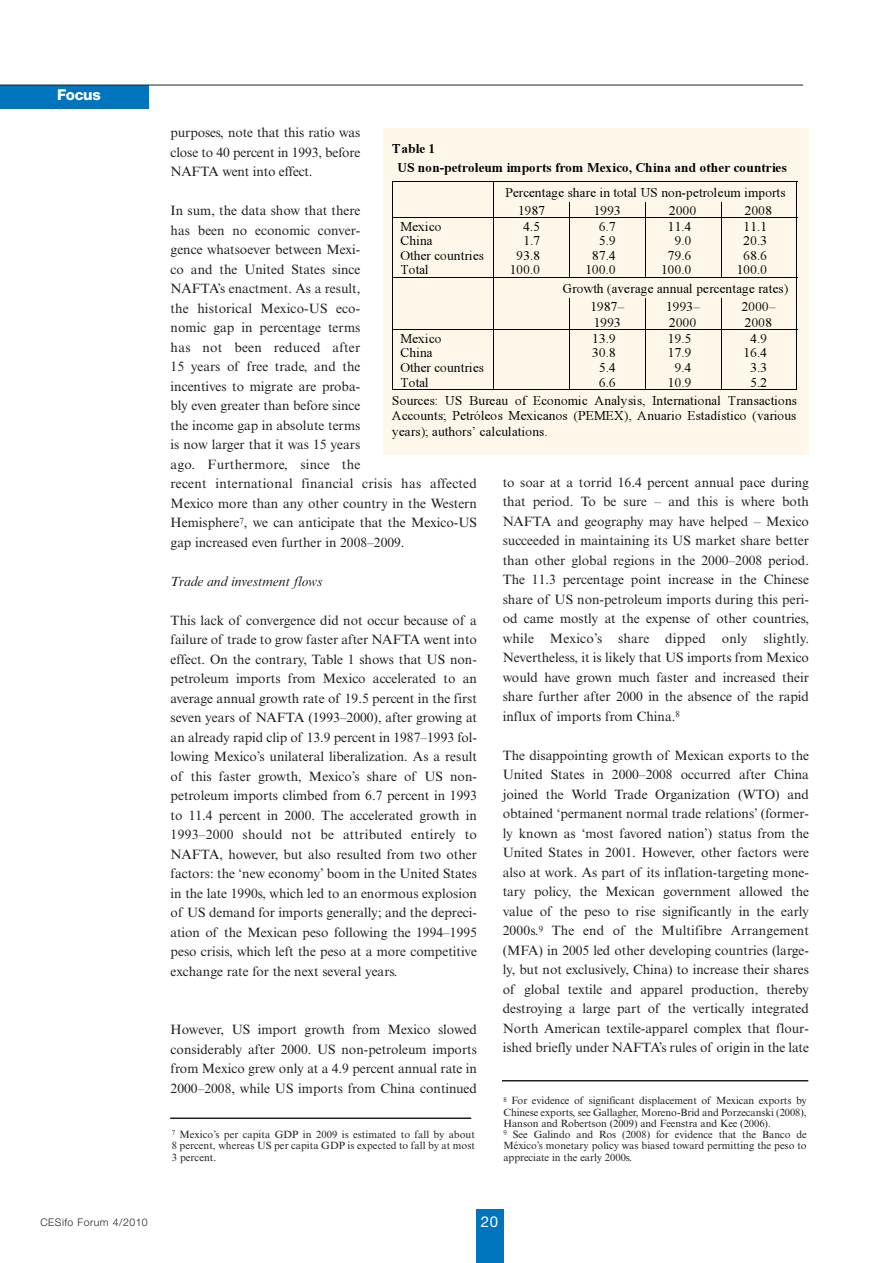
<style>
.page{position:relative;width:893px;height:1263px;background:#fff}
.page>*{position:absolute;margin:0;border:0;box-sizing:border-box;transform-origin:0 0}
.t1{font:800 15px "Helvetica Neue LT Std";letter-spacing:-.025em;color:#fff}
.t2{font:15px "Helvetica Neue LT Std";color:#fff}
.t3{font:13.5px/19.5px "Times New Roman MT Std";color:#231f20;text-align:justify}
.t4{font:italic 13.5px "Times New Roman MT Std";color:#231f20}
.t5{font:13.35px/18.3px "Times New Roman PSMT+T42+LMBUYS";letter-spacing:.015em;color:#000}
.t6{font:13.35px/18.3px "Times New Roman PS Bold MT+T42+UAKZUI";letter-spacing:.015em;color:#000}
.t7{font:10.5px/11.2px "Times New Roman MT Std";letter-spacing:-.005em;color:#231f20;text-align:justify}
.t8{font:300 10.5px "Helvetica Neue LT Std";letter-spacing:.045em;color:#231f20}
</style>
<div class="page">
<div style="left:476px;top:1209px;width:28px;height:54px;background:#0074bc"></div>
<div style="left:0;top:85px;width:149px;height:23px;background:#0074bc"></div>
<hr style="left:0;top:85px;width:803px;height:1px;background:#231f20">
<div style="left:383px;top:128px;width:425px;height:326px;background:#fef7ea"></div>
<hr style="left:392px;top:181px;width:405px;height:1px;background:#000">
<hr style="left:392px;top:217px;width:405px;height:1px;background:#000">
<svg style="left:569px;top:202px;width:1px;height:75px"></svg>
<hr style="left:392px;top:277px;width:405px;height:1px;background:#000">
<svg style="left:392px;top:182px;width:1px;height:116px"></svg>
<svg style="left:493px;top:182px;width:1px;height:116px"></svg>
<svg style="left:796px;top:182px;width:1px;height:116px"></svg>
<hr style="left:392px;top:298px;width:1px;height:31px;background:#000">
<hr style="left:493px;top:298px;width:1px;height:31px;background:#000">
<hr style="left:569px;top:298px;width:1px;height:31px;background:#000">
<hr style="left:644px;top:298px;width:1px;height:31px;background:#000">
<hr style="left:720px;top:298px;width:1px;height:31px;background:#000">
<hr style="left:796px;top:298px;width:1px;height:31px;background:#000">
<hr style="left:392px;top:329px;width:405px;height:1px;background:#000">
<svg style="left:392px;top:330px;width:1px;height:59px"></svg>
<hr style="left:392px;top:389px;width:101px;height:1px;background:#000">
<svg style="left:493px;top:330px;width:1px;height:60px"></svg>
<hr style="left:494px;top:389px;width:75px;height:1px;background:#000">
<svg style="left:569px;top:330px;width:1px;height:60px"></svg>
<hr style="left:570px;top:389px;width:74px;height:1px;background:#000">
<hr style="left:645px;top:389px;width:75px;height:1px;background:#000">
<hr style="left:721px;top:389px;width:75px;height:1px;background:#000">
<svg style="left:796px;top:330px;width:1px;height:60px"></svg>
<hr style="left:170px;top:1118px;width:301px;height:1px;background:#231f20">
<hr style="left:502px;top:1080px;width:306px;height:2px;background:#231f20">
<p class="t1" style="left:57px;top:89px;width:45px">Focus</p>
<p class="t3" style="left:171px;top:124px;width:191px">purposes, note that this ratio was close to 40 percent in 1993, before NAFTA went into effect.</p>
<p class="t3" style="left:171px;top:202px;width:308px;text-align:left">In sum, the data show that there<br>has been no economic conver-<br>gence whatsoever between Mexi-<br>co and the United States since<br>NAFTA’s enactment. As a result,<br>the historical Mexico-US eco-<br>nomic gap in percentage terms<br>has not been reduced after<br>15 years of free trade, and the<br>incentives to migrate are proba-<br>bly even greater than before since<br>the income gap in absolute terms<br>is now larger that it was 15 years<br>ago. Furthermore, since the<br>recent international financial crisis has affected Mexico more than any other country in the Western Hemisphere<sup>7</sup>, we can anticipate that the Mexico-US gap increased even further in 2008–2009.</p>
<p class="t4" style="left:171px;top:576px;width:153px">Trade and investment flows</p>
<p class="t3" style="left:171px;top:612px;width:308px">This lack of convergence did not occur because of a failure of trade to grow faster after NAFTA went into effect. On the contrary, Table 1 shows that US non&shy;petroleum imports from Mexico accelerated to an average annual growth rate of 19.5 percent in the first seven years of NAFTA (1993–2000), after growing at an already rapid clip of 13.9 percent in 1987–1993 fol&shy;lowing Mexico’s unilateral liberalization. As a result of this faster growth, Mexico’s share of US non&shy;petroleum imports climbed from 6.7 percent in 1993 to 11.4 percent in 2000. The accelerated growth in 1993–2000 should not be attributed entirely to NAFTA, however, but also resulted from two other factors: the ‘new economy’ boom in the United States in the late 1990s, which led to an enormous explosion of US demand for imports generally; and the depreci&shy;ation of the Mexican peso following the 1994–1995 peso crisis, which left the peso at a more competitive exchange rate for the next several years.</p>
<p class="t6" style="left:397px;top:140px;width:391px;text-indent:-5px">Table 1<br>US non-petroleum imports from Mexico, China and other countries</p>
<p class="t5" style="left:518px;top:184px;width:269px;text-indent:-13px">Percentage share in total US non-petroleum imports<br>1987</p>
<p class="t5" style="left:593px;top:203px;width:29px">1993</p>
<p class="t5" style="left:669px;top:203px;width:29px">2000</p>
<p class="t5" style="left:745px;top:203px;width:29px">2008</p>
<p class="t5" style="left:400px;top:218px;width:42px">Mexico</p>
<p class="t5" style="left:523px;top:218px;width:18px">4.5</p>
<p class="t5" style="left:599px;top:218px;width:18px">6.7</p>
<p class="t5" style="left:667px;top:218px;width:25px">11.4</p>
<p class="t5" style="left:743px;top:218px;width:25px">11.1</p>
<p class="t5" style="left:400px;top:232px;width:34px">China</p>
<p class="t5" style="left:523px;top:232px;width:18px">1.7</p>
<p class="t5" style="left:599px;top:232px;width:18px">5.9</p>
<p class="t5" style="left:674px;top:232px;width:18px">9.0</p>
<p class="t5" style="left:743px;top:232px;width:25px">20.3</p>
<p class="t5" style="left:400px;top:247px;width:85px">Other countries</p>
<p class="t5" style="left:516px;top:247px;width:25px">93.8</p>
<p class="t5" style="left:592px;top:247px;width:25px">87.4</p>
<p class="t5" style="left:667px;top:247px;width:25px">79.6</p>
<p class="t5" style="left:743px;top:247px;width:25px">68.6</p>
<p class="t5" style="left:400px;top:262px;width:30px">Total</p>
<p class="t5" style="left:509px;top:262px;width:32px">100.0</p>
<p class="t5" style="left:585px;top:262px;width:32px">100.0</p>
<p class="t5" style="left:661px;top:262px;width:32px">100.0</p>
<p class="t5" style="left:736px;top:262px;width:32px">100.0</p>
<p class="t5" style="left:562px;top:280px;width:227px">Growth (average annual percentage rates)</p>
<p class="t5" style="left:590px;top:299px;width:36px">1987–</p>
<p class="t5" style="left:593px;top:314px;width:29px">1993</p>
<p class="t5" style="left:666px;top:300px;width:36px;line-height:15.5px">1993–<br>2000</p>
<p class="t5" style="left:741px;top:300px;width:36px;line-height:15.5px">2000–<br>2008</p>
<p class="t5" style="left:400px;top:330px;width:42px">Mexico</p>
<p class="t5" style="left:592px;top:330px;width:25px">13.9</p>
<p class="t5" style="left:667px;top:330px;width:25px">19.5</p>
<p class="t5" style="left:750px;top:330px;width:18px">4.9</p>
<p class="t5" style="left:400px;top:344px;width:34px">China</p>
<p class="t5" style="left:592px;top:344px;width:25px">30.8</p>
<p class="t5" style="left:668px;top:344px;width:25px">17.9</p>
<p class="t5" style="left:743px;top:344px;width:25px">16.4</p>
<p class="t5" style="left:400px;top:359px;width:85px">Other countries</p>
<p class="t5" style="left:599px;top:359px;width:18px">5.4</p>
<p class="t5" style="left:674px;top:359px;width:18px">9.4</p>
<p class="t5" style="left:750px;top:359px;width:18px">3.3</p>
<p class="t5" style="left:400px;top:374px;width:30px">Total</p>
<p class="t5" style="left:599px;top:374px;width:18px">6.6</p>
<p class="t5" style="left:668px;top:374px;width:25px">10.9</p>
<p class="t5" style="left:392px;top:374px;width:406px;text-indent:358px">5.2<br>Sources: US Bureau of Economic Analysis, International Transactions</p>
<p class="t5" style="left:392px;top:409px;width:405px;line-height:15.9px">Accounts; Petróleos Mexicanos (PEMEX), Anuario Estadístico (various years); authors’ calculations.</p>
<p class="t3" style="left:502px;top:473px;width:308px">to soar at a torrid 16.4 percent annual pace during that period. To be sure – and this is where both NAFTA and geography may have helped – Mexico succeeded in maintaining its US market share better than other global regions in the 2000–2008 period.<br>The 11.3 percentage point increase in the Chinese share of US non-petroleum imports during this peri&shy;od came mostly at the expense of other countries, while Mexico’s share dipped only slightly.<br>Nevertheless, it is likely that US imports from Mexico would have grown much faster and increased their share further after 2000 in the absence of the rapid influx of imports from China.<sup>8</sup></p>
<p class="t3" style="left:502px;top:746px;width:308px">The disappointing growth of Mexican exports to the United States in 2000–2008 occurred after China joined the World Trade Organization (WTO) and obtained ‘permanent normal trade relations’ (former&shy;ly known as ‘most favored nation’) status from the United States in 2001. However, other factors were also at work. As part of its inflation-targeting mone&shy;tary policy, the Mexican government allowed the value of the peso to rise significantly in the early 2000s.<sup>9</sup> The end of the Multifibre Arrangement (MFA) in 2005 led other developing countries (large&shy;ly, but not exclusively, China) to increase their shares of global textile and apparel production, thereby destroying a large part of the vertically integrated North American textile-apparel complex that flour&shy;ished briefly under NAFTA’s rules of origin in the late</p>
<p class="t3" style="left:171px;top:1021px;width:308px">However, US import growth from Mexico slowed considerably after 2000. US non-petroleum imports from Mexico grew only at a 4.9 percent annual rate in 2000–2008, while US imports from China continued</p>
<p class="t7" style="left:503px;top:1096px;width:305px;text-align:left"><sup>8</sup> For evidence of significant displacement of Mexican exports by Chinese exports, see Gallagher, Moreno-Brid and Porzecanski (2008), Hanson and Robertson (2009) and Feenstra and Kee (2006).<br><sup>9</sup> See Galindo and Ros (2008) for evidence that the Banco de México’s monetary policy was biased toward permitting the peso to appreciate in the early 2000s.</p>
<p class="t7" style="left:172px;top:1130px;width:305px"><sup>7</sup> Mexico’s per capita GDP in 2009 is estimated to fall by about 8 percent, whereas US per capita GDP is expected to fall by at most 3 percent.</p>
<p class="t8" style="left:40px;top:1218px;width:109px">CESifo Forum 4/2010</p>
<p class="t2" style="left:481px;top:1216px;width:19px">20</p>
</div>
